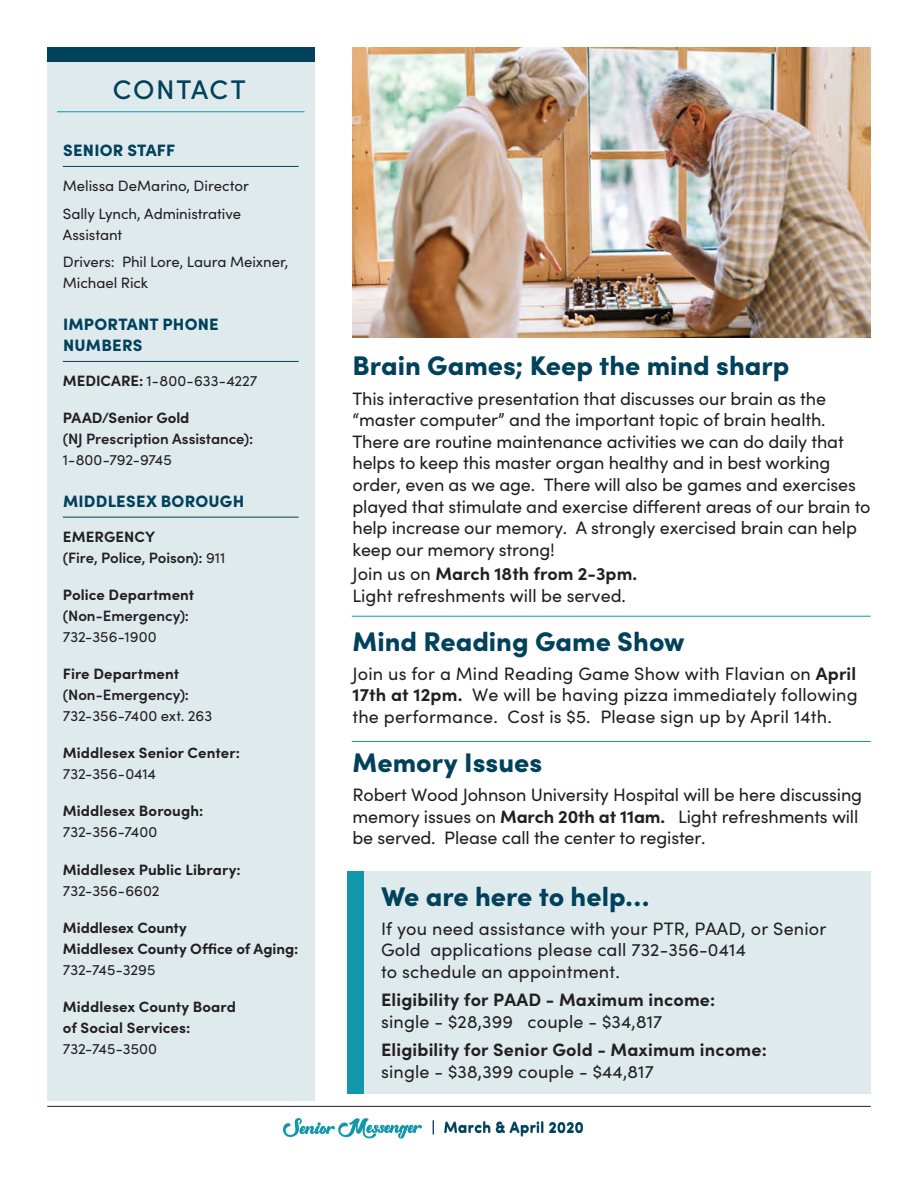
<style>
.page{position:relative;width:918px;height:1188px;background:#fff}
.page>*{position:absolute;margin:0;border:0;box-sizing:border-box;transform-origin:0 0}
.Headline1{font:900 27px "Sofia Pro";color:#00415b}
.Headline1-2{font:500 27px "Sofia Pro";letter-spacing:.055em;color:#00415b}
.t1{font:18px/21.6px "Sofia Pro";letter-spacing:-.01em;color:#231f20}
.t2{font:700 18px/21.6px "Sofia Pro";letter-spacing:.01em;color:#231f20}
.t3{font:18px/21.6px "Sofia Pro";letter-spacing:.01em;color:#231f20}
.t4{font:900 16.5px/21px "Sofia Pro";letter-spacing:.015em;color:#00415b}
.t5{font:15px/21px "Sofia Pro";letter-spacing:-.005em;color:#231f20}
.t6{font:700 15px/21px "Sofia Pro";letter-spacing:.005em;color:#231f20}
.t7{font:600 15px "Sofia Pro";letter-spacing:-.005em;color:#231f20}
.t8{font:600 15px "Sofia Pro";letter-spacing:.03em;color:#00415b}
.s1{font-weight:700}
.s2{font-weight:400}
</style>
<div class="page">
<hr style="left:47px;top:1106px;width:824px;height:1px;background:#231f20">
<hr style="left:352px;top:616px;width:519px;height:1px;background:#1297ab">
<hr style="left:352px;top:741px;width:519px;height:1px;background:#1297ab">
<div style="left:353px;top:871px;width:518px;height:223px;background:#dfeaed"></div>
<div style="left:47px;top:54px;width:267px;height:1046px;background:#dfeaed"></div>
<hr style="left:63px;top:166px;width:236px;height:1px;background:#00415b">
<hr style="left:63px;top:361px;width:236px;height:1px;background:#00415b">
<hr style="left:63px;top:517px;width:236px;height:1px;background:#00415b">
<hr style="left:57px;top:111px;width:248px;height:1px;background:#1297ab">
<svg style="left:283px;top:1118px;width:139px;height:21px"></svg>
<div style="left:347px;top:872px;width:16px;height:222px;background:#1297ab"></div>
<div style="left:47px;top:47px;width:267px;height:14px;background:#00415b"></div>
<img style="left:353px;top:48px;width:518px;height:290px">
<p class="Headline1-2" style="left:113px;top:70px;width:134px">CONTACT</p>
<p class="t4" style="left:63px;top:139px;width:114px">SENIOR STAFF</p>
<p class="t5" style="left:63px;top:174px;width:188px">Melissa DeMarino, Director</p>
<p class="t5" style="left:63px;top:202px;width:180px">Sally Lynch, Administrative<br>Assistant</p>
<p class="t5" style="left:63px;top:251px;width:227px">Drivers: Phil Lore, Laura Meixner,<br>Michael Rick</p>
<p class="t4" style="left:63px;top:313px;width:157px">IMPORTANT PHONE<br>NUMBERS</p>
<p class="t5" style="left:63px;top:369px;width:196px"><span class="s1">MEDICARE:</span> 1-800-633-4227</p>
<p class="t6" style="left:63px;top:406px;width:128px">PAAD/Senior Gold</p>
<p class="t7" style="left:63px;top:427px;width:192px">(NJ Prescription Assistance):</p>
<p class="t5" style="left:63px;top:448px;width:110px">1-800-792-9745</p>
<p class="t4" style="left:63px;top:489px;width:183px">MIDDLESEX BOROUGH</p>
<p class="t6" style="left:63px;top:525px;width:94px">EMERGENCY</p>
<p class="t7" style="left:63px;top:546px;width:164px">(Fire, Police, Poison): <span class="s2">911</span></p>
<p class="t6" style="left:63px;top:583px;width:133px">Police Department</p>
<p class="t7" style="left:63px;top:604px;width:128px">(Non-Emergency):</p>
<p class="t5" style="left:63px;top:625px;width:95px">732-356-1900</p>
<p class="t6" style="left:63px;top:662px;width:118px">Fire Department</p>
<p class="t7" style="left:63px;top:683px;width:128px">(Non-Emergency):</p>
<p class="t5" style="left:63px;top:704px;width:151px">732-356-7400 ext. 263</p>
<p class="t6" style="left:63px;top:741px;width:179px">Middlesex Senior Center:</p>
<p class="t5" style="left:63px;top:763px;width:95px">732-356-0414</p>
<p class="t6" style="left:63px;top:799px;width:142px">Middlesex Borough:</p>
<p class="t5" style="left:63px;top:821px;width:96px">732-356-7400</p>
<p class="t6" style="left:63px;top:858px;width:179px">Middlesex Public Library:</p>
<p class="t5" style="left:63px;top:879px;width:98px">732-356-6602</p>
<p class="t6" style="left:63px;top:916px;width:126px">Middlesex County</p>
<p class="t6" style="left:63px;top:937px;width:237px">Middlesex County Office of Aging:<br><span class="s2">732-745-3295</span></p>
<p class="t6" style="left:63px;top:995px;width:175px">Middlesex County Board</p>
<p class="t6" style="left:63px;top:1016px;width:129px">of Social Services:</p>
<p class="t5" style="left:63px;top:1037px;width:96px">732-745-3500</p>
<p class="Headline1" style="left:353px;top:345px;width:439px">Brain Games; Keep the mind sharp</p>
<p class="t1" style="left:353px;top:386px;width:520px">This interactive presentation that discusses our brain as the “master computer” and the important topic of brain health.<br>There are routine maintenance activities we can do daily that helps to keep this master organ healthy and in best working order, even as we age. There will also be games and exercises played that stimulate and exercise different areas of our brain to help increase our memory. A strongly exercised brain can help keep our memory strong!</p>
<p class="t1" style="left:353px;top:562px;width:286px">Join us on <span class="s1">March 18th from 2-3pm.<br></span>Light refreshments will be served.</p>
<p class="Headline1" style="left:353px;top:620px;width:334px">Mind Reading Game Show</p>
<p class="t1" style="left:353px;top:662px;width:507px;text-align:justify">Join us for a Mind Reading Game Show with Flavian on <span class="s1">April 17th at 12pm.</span> We will be having pizza immediately following the performance. Cost is $5. Please sign up by April 14th.</p>
<p class="Headline1" style="left:353px;top:741px;width:191px">Memory Issues</p>
<p class="t1" style="left:353px;top:783px;width:511px">Robert Wood Johnson University Hospital will be here discussing memory issues on <span class="s1">March 20th at 11am.</span> Light refreshments will be served. Please call the center to register.</p>
<p class="Headline1" style="left:381px;top:875px;width:270px">We are here to help…</p>
<p class="t3" style="left:381px;top:917px;width:447px">If you need assistance with your PTR, PAAD, or Senior<br>Gold applications please call 732-356-0414<br>to schedule an appointment.</p>
<p class="t2" style="left:381px;top:988px;width:336px">Eligibility for PAAD - Maximum income: <span class="s2">single - $28,399 couple - $34,817</span></p>
<p class="t2" style="left:381px;top:1038px;width:387px">Eligibility for Senior Gold - Maximum income: <span class="s2">single - $38,399 couple - $44,817</span></p>
<p class="t8" style="left:432px;top:1116px;width:153px">| March &amp; April 2020</p>
</div>
